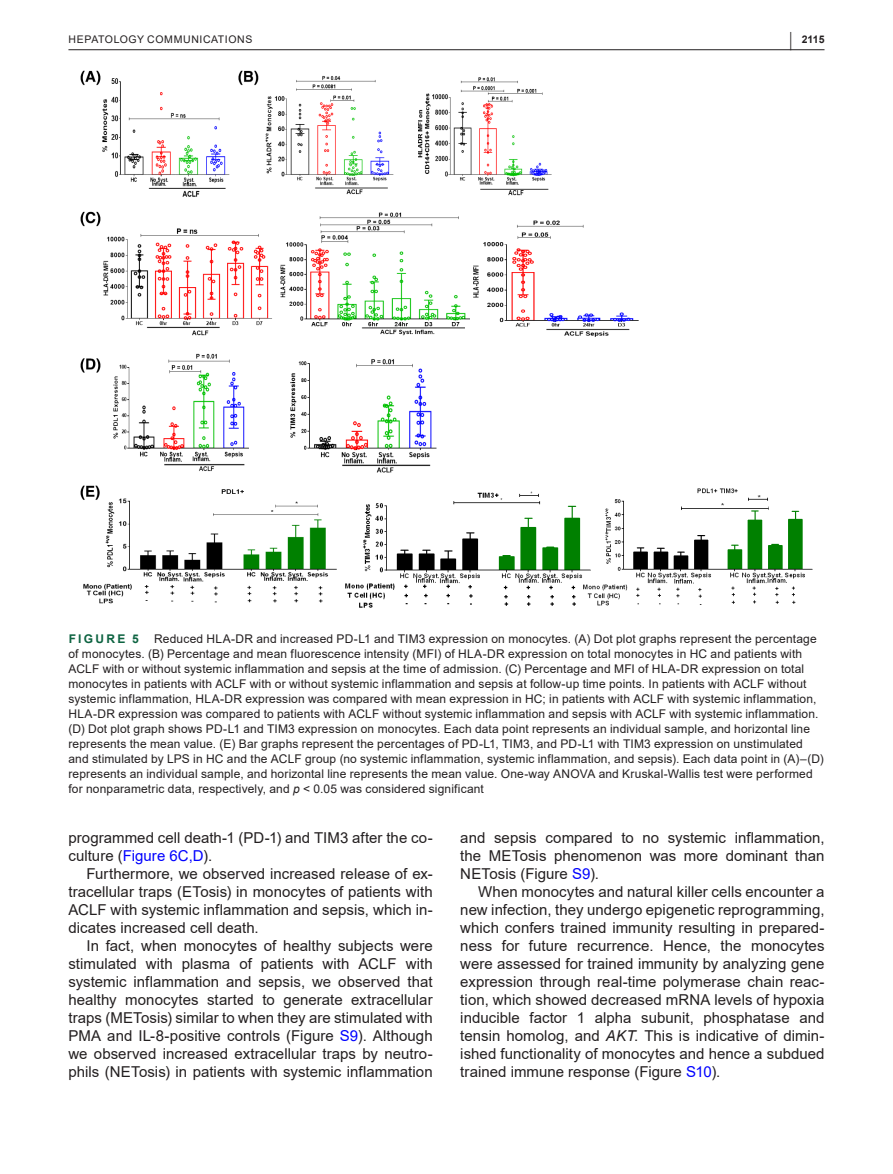
<style>
.page{position:relative;width:893px;height:1174px;background:#fff}
.page>*{position:absolute;margin:0;border:0;box-sizing:border-box;transform-origin:0 0}
.t1{font:700 19.5px "Arial";color:#231f20;scale:.38 1}
.t2{font:15px/18px "Arial";color:#231f20;text-align:justify}
.t3{font:12px/15px "Arial";letter-spacing:.01em;color:#231f20}
.t4{font:700 12px "Arial";letter-spacing:.19em;color:#0d6341}
.t5{font:10.5px "Arial";letter-spacing:.055em;color:#231f20}
.t6{font:700 10.5px "Arial";color:#231f20}
.s1{font-style:italic}
.s2{color:#00f}
</style>
<div class="page">
<hr style="left:68px;top:49px;width:756px;height:1px;background:#231f20">
<img style="left:80px;top:70px;width:733px;height:538px">
<h1 class="t1" style="left:790px;top:25px;width:7px">|</h1>
<p class="t5" style="left:69px;top:32px;width:185px">HEPATOLOGY COMMUNICATIONS</p>
<p class="t6" style="left:802px;top:32px;width:24px">2115</p>
<p class="t3" style="left:68px;top:631px;width:757px;text-indent:86px">Reduced HLA-DR and increased PD-L1 and TIM3 expression on monocytes. (A) Dot plot graphs represent the percentage of monocytes. (B) Percentage and mean fluorescence intensity (MFI) of HLA-DR expression on total monocytes in HC and patients with ACLF with or without systemic inflammation and sepsis at the time of admission. (C) Percentage and MFI of HLA-DR expression on total monocytes in patients with ACLF with or without systemic inflammation and sepsis at follow-up time points. In patients with ACLF without systemic inflammation, HLA-DR expression was compared with mean expression in HC; in patients with ACLF with systemic inflammation, HLA-DR expression was compared to patients with ACLF without systemic inflammation and sepsis with ACLF with systemic inflammation. (D) Dot plot graph shows PD-L1 and TIM3 expression on monocytes. Each data point represents an individual sample, and horizontal line represents the mean value. (E) Bar graphs represent the percentages of PD-L1, TIM3, and PD-L1 with TIM3 expression on unstimulated and stimulated by LPS in HC and the ACLF group (no systemic inflammation, systemic inflammation, and sepsis). Each data point in (A)–(D) represents an individual sample, and horizontal line represents the mean value. One-way ANOVA and Kruskal-Wallis test were performed for nonparametric data, respectively, and <span class="s1">p</span> &lt; 0.05 was considered significant</p>
<p class="t4" style="left:69px;top:630px;width:72px">FIGURE 5</p>
<p class="t2" style="left:68px;top:829px;width:366px">programmed cell death-1 (PD-1) and TIM3 after the co&shy;culture (<span class="s2">Figure 6C,D</span>).</p>
<p class="t2" style="left:68px;top:865px;width:366px;text-indent:18px">Furthermore, we observed increased release of ex&shy;tracellular traps (ETosis) in monocytes of patients with ACLF with systemic inflammation and sepsis, which in&shy;dicates increased cell death.</p>
<p class="t2" style="left:68px;top:937px;width:366px;text-indent:18px">In fact, when monocytes of healthy subjects were stimulated with plasma of patients with ACLF with systemic inflammation and sepsis, we observed that healthy monocytes started to generate extracellular traps (METosis) similar to when they are stimulated with PMA and IL-8-positive controls (Figure <span class="s2">S9</span>). Although we observed increased extracellular traps by neutro&shy;phils (NETosis) in patients with systemic inflammation</p>
<p class="t2" style="left:460px;top:829px;width:366px">and sepsis compared to no systemic inflammation, the METosis phenomenon was more dominant than NETosis (Figure <span class="s2">S9</span>).</p>
<p class="t2" style="left:460px;top:883px;width:366px;text-indent:18px">When monocytes and natural killer cells encounter a new infection, they undergo epigenetic reprogramming, which confers trained immunity resulting in prepared&shy;ness for future recurrence. Hence, the monocytes were assessed for trained immunity by analyzing gene expression through real-time polymerase chain reac&shy;tion, which showed decreased mRNA levels of hypoxia inducible factor 1 alpha subunit, phosphatase and tensin homolog, and <span class="s1">AKT</span>. This is indicative of dimin&shy;ished functionality of monocytes and hence a subdued trained immune response (Figure <span class="s2">S10</span>).</p>
</div>
